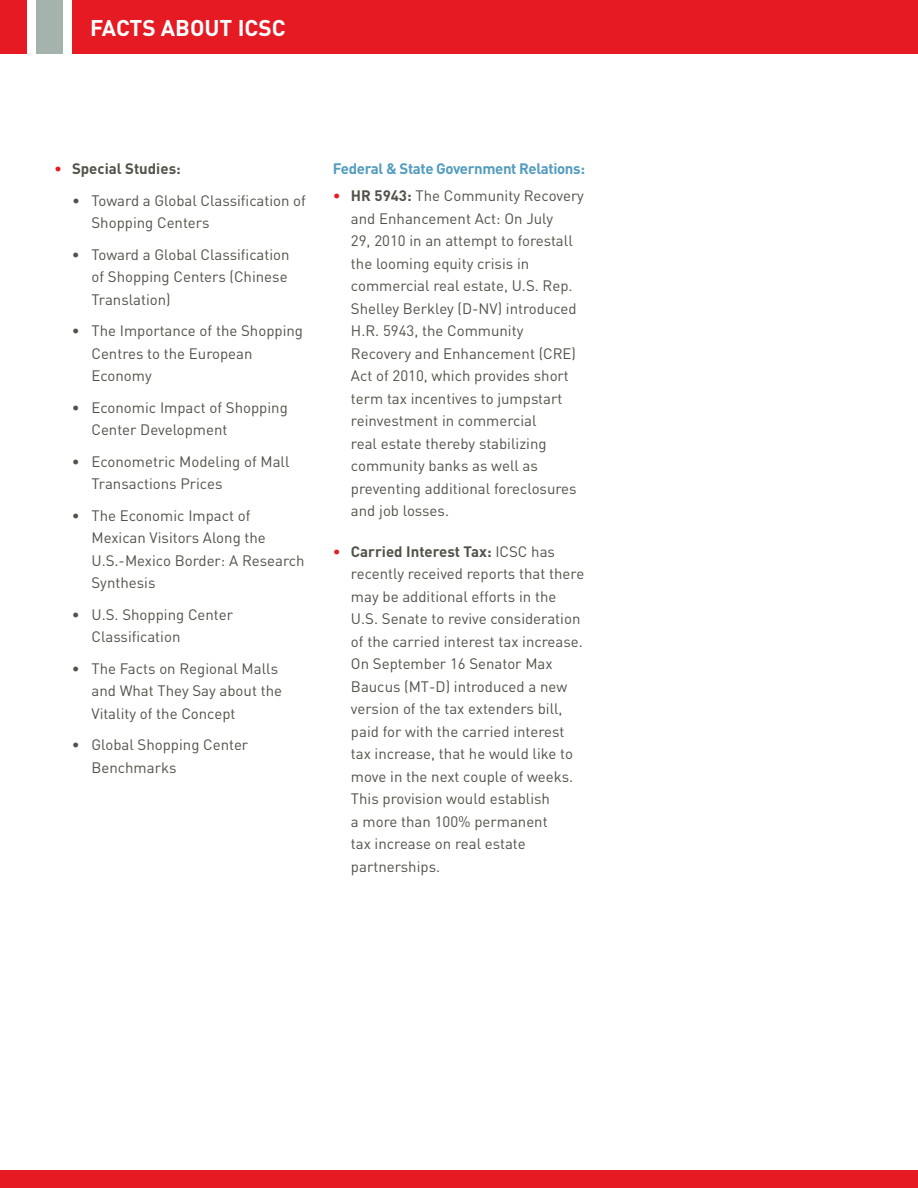
<style>
.page{position:relative;width:918px;height:1188px;background:#fff}
.page>*{position:absolute;margin:0;border:0;box-sizing:border-box;transform-origin:0 0}
.t1{font:700 22.5px "DIN";color:#fff}
.t2{font:15px/22.5px "DIN";color:#535249}
.t3{font:700 15px "DIN";letter-spacing:-.025em;color:#529cbe}
.t4{font:700 15px "DIN";color:#535249}
.s1{font-weight:400;color:#e51a23}
.s2{color:#e51a23}
.s3{font-weight:700}
</style>
<div class="page">
<div style="left:0;top:1170px;width:918px;height:18px;background:#e51a23"></div>
<div style="left:72px;top:0;width:846px;height:54px;background:#e51a23"></div>
<div style="left:0;top:0;width:27px;height:54px;background:#e51a23"></div>
<div style="left:36px;top:0;width:27px;height:54px;background:#a4b3ab"></div>
<h1 class="t1" style="left:90px;top:13px;width:115px">FACTS ABOUT</h1>
<h1 class="t1" style="left:238px;top:13px;width:50px">ICSC</h1>
<p class="t4" style="left:54px;top:159px;width:128px"><span class="s1">•</span> Special Studies:</p>
<p class="t2" style="left:91px;top:190px;width:216px;text-indent:-19px">• Toward a Global Classification of<br>Shopping Centers</p>
<p class="t2" style="left:91px;top:244px;width:200px;text-indent:-20px">• Toward a Global Classification of Shopping Centers (Chinese<br>Translation)</p>
<p class="t2" style="left:91px;top:320px;width:213px;text-indent:-20px">• The Importance of the Shopping<br>Centres to the European<br>Economy</p>
<p class="t2" style="left:91px;top:397px;width:198px;text-indent:-20px">• Economic Impact of Shopping<br>Center Development</p>
<p class="t2" style="left:91px;top:451px;width:200px;text-indent:-20px">• Econometric Modeling of Mall<br>Transactions Prices</p>
<p class="t2" style="left:91px;top:505px;width:215px;text-indent:-20px">• The Economic Impact of<br>Mexican Visitors Along the<br>U.S.-Mexico Border: A Research<br>Synthesis</p>
<p class="t2" style="left:91px;top:604px;width:143px;text-indent:-20px">• U.S. Shopping Center<br>Classification</p>
<p class="t2" style="left:91px;top:658px;width:192px;text-indent:-20px">• The Facts on Regional Malls and What They Say about the<br>Vitality of the Concept</p>
<p class="t2" style="left:91px;top:734px;width:158px;text-indent:-20px">• Global Shopping Center<br>Benchmarks</p>
<p class="t3" style="left:333px;top:159px;width:253px">Federal &amp; State Government Relations:</p>
<p class="t2" style="left:351px;top:185px;width:235px;text-indent:-18px"><span class="s2">•</span> <span class="s3">HR 5943:</span> The Community Recovery and Enhancement Act: On July<br>29, 2010 in an attempt to forestall the looming equity crisis in commercial real estate, U.S. Rep.<br>Shelley Berkley (D-NV) introduced<br>H.R. 5943, the Community<br>Recovery and Enhancement (CRE)<br>Act of 2010, which provides short term tax incentives to jumpstart reinvestment in commercial<br>real estate thereby stabilizing community banks as well as preventing additional foreclosures and job losses.</p>
<p class="t2" style="left:351px;top:540px;width:235px;text-indent:-18px"><span class="s2">•</span> <span class="s3">Carried I nterest Tax:</span> ICSC has recently received reports that there may be additional efforts in the<br>U.S. Senate to revive consideration of the carried interest tax increase.<br>On September 16 Senator Max<br>Baucus (MT-D) introduced a new version of the tax extenders bill, paid for with the carried interest tax increase, that he would like to move in the next couple of weeks.<br>This provision would establish<br>a more than 100% permanent<br>tax increase on real estate partnerships.</p>
</div>
